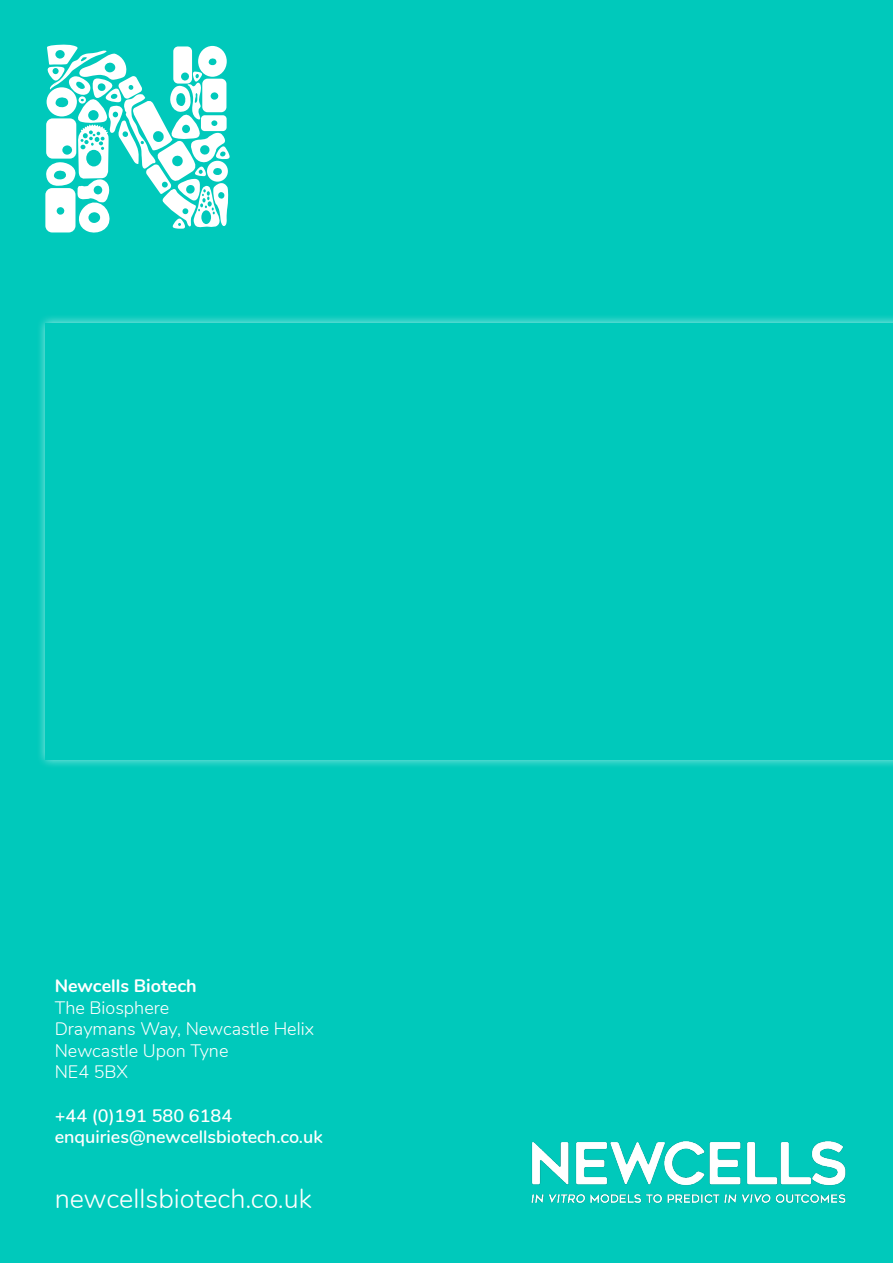
<style>
.page{position:relative;width:893px;height:1263px;background:#00c9bb}
.page>*{position:absolute;margin:0;border:0;box-sizing:border-box;transform-origin:0 0}
.Paragraph_Style_2{font:300 27px "Nunito";color:#fff}
.Paragraph_Style_2-2{font:300 18px "Nunito";color:#fff}
.Paragraph_Style_2-3{font:600 18px "Nunito";color:#fff}
.Paragraph_Style_2-4{font:700 18px "Nunito";color:#fff}
</style>
<div class="page">
<svg style="left:45px;top:45px;width:185px;height:188px"></svg>
<img style="left:531px;top:1141px;width:315px;height:63px">
<div style="left:36px;top:313px;width:857px;height:456px;background:#fff;opacity:.75"></div>
<div style="left:46px;top:323px;width:847px;height:436px;background:#00c9bb"></div>
<p class="Paragraph_Style_2-4" style="left:55px;top:972px;width:143px">Newcells Biotech</p>
<p class="Paragraph_Style_2-2" style="left:55px;top:994px;width:116px">The Biosphere</p>
<p class="Paragraph_Style_2-2" style="left:55px;top:1016px;width:261px">Draymans Way, Newcastle Helix</p>
<p class="Paragraph_Style_2-2" style="left:55px;top:1037px;width:175px">Newcastle Upon Tyne</p>
<p class="Paragraph_Style_2-2" style="left:55px;top:1059px;width:75px">NE4 5BX</p>
<p class="Paragraph_Style_2-3" style="left:55px;top:1102px;width:179px">+44 (0)191 580 6184</p>
<p class="Paragraph_Style_2-3" style="left:55px;top:1124px;width:269px">enquiries@newcellsbiotech.co.uk</p>
<p class="Paragraph_Style_2" style="left:55px;top:1179px;width:259px">newcellsbiotech.co.uk</p>
</div>
